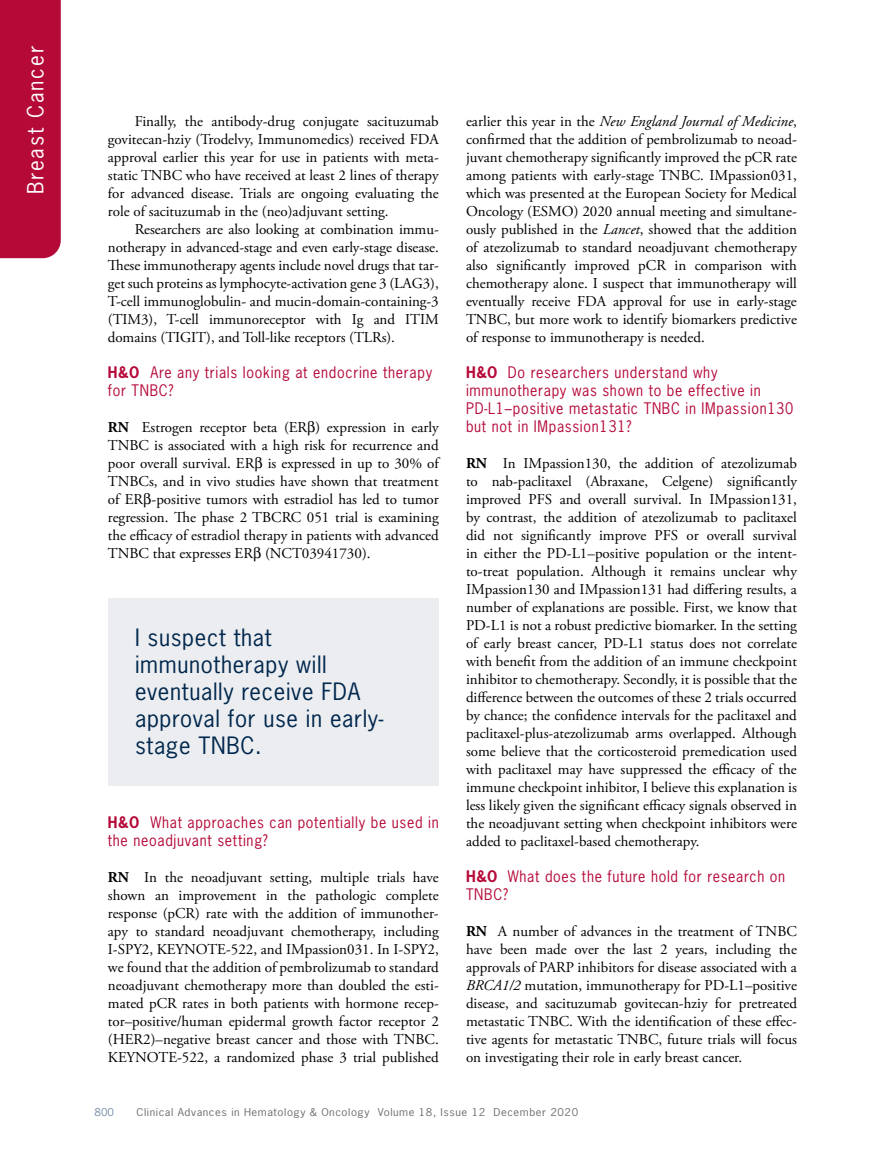
<style>
.page{position:relative;width:878px;height:1175px;background:#fff}
.page>*{position:absolute;margin:0;border:0;box-sizing:border-box;transform-origin:0 0}
.t1{font:22.5px/27px "News Gothic Std";letter-spacing:.03em;color:#00274d}
.t2{font:21px "News Gothic Std";letter-spacing:.09em;color:#fff}
.t3{font:15px/18px "Adobe Garamond Pro";color:#000;text-align:justify}
.t4{font:15px/18px "News Gothic Std";letter-spacing:.05em;color:#b50938;scale:.95 1}
.t5{font:10.2px "News Gothic Std";letter-spacing:.05em;color:#6d6e71;scale:1.11 1}
.t6{font:10.2px "News Gothic Std";color:#738ba5;scale:1.11 1}
.s1{font-weight:700}
.s2{font-style:italic}
</style>
<div class="page">
<div style="left:0;top:0;width:61px;height:258px;background:#b50938"></div>
<div style="left:108px;top:597px;width:331px;height:188px;background:#ebedf0"></div>
<h2 class="t2" style="left:22px;top:194px;width:150px;rotate:-90deg">Breast Cancer</h2>
<p class="t3" style="left:108px;top:113px;width:332px;text-indent:27px">Finally, the antibody-drug conjugate sacituzumab govitecan-hziy (Trodelvy, Immunomedics) received FDA approval earlier this year for use in patients with meta&shy;static TNBC who have received at least 2 lines of therapy for advanced disease. Trials are ongoing evaluating the role of sacituzumab in the (neo)adjuvant setting.</p>
<p class="t3" style="left:108px;top:221px;width:332px;text-indent:27px">Researchers are also looking at combination immu&shy;notherapy in advanced-stage and even early-stage disease.<br>These immunotherapy agents include novel drugs that tar&shy;get such proteins as lymphocyte-activation gene 3 (LAG3), T-cell immunoglobulin- and mucin-domain-containing-3 (TIM3), T-cell immunoreceptor with Ig and ITIM domains (TIGIT), and Toll-like receptors (TLRs).</p>
<p class="t4" style="left:108px;top:363px;width:343px"><span class="s1">H&amp;O</span> Are any trials looking at endocrine therapy for TNBC?</p>
<p class="t3" style="left:108px;top:419px;width:332px"><span class="s1">RN</span> Estrogen receptor beta (ER ) expression in early TNBC is associated with a high risk for recurrence and poor overall survival. ER is expressed in up to 30% of TNBCs, and in vivo studies have shown that treatment of ER -positive tumors with estradiol has led to tumor regression. The phase 2 TBCRC 051 trial is examining the efficacy of estradiol therapy in patients with advanced TNBC that expresses ER (NCT03941730).</p>
<h1 class="t1" style="left:135px;top:624px;width:250px">I suspect that immunotherapy will eventually receive FDA approval for use in early&shy;stage TNBC.</h1>
<p class="t4" style="left:108px;top:813px;width:350px"><span class="s1">H&amp;O</span> What approaches can potentially be used in the neoadjuvant setting?</p>
<p class="t3" style="left:108px;top:869px;width:332px"><span class="s1">RN</span> In the neoadjuvant setting, multiple trials have shown an improvement in the pathologic complete response (pCR) rate with the addition of immunother&shy;apy to standard neoadjuvant chemotherapy, including I-SPY2, KEYNOTE-522, and IMpassion031. In I-SPY2, we found that the addition of pembrolizumab to standard neoadjuvant chemotherapy more than doubled the esti&shy;mated pCR rates in both patients with hormone recep&shy;tor–positive/human epidermal growth factor receptor 2 (HER2)–negative breast cancer and those with TNBC.<br>KEYNOTE-522, a randomized phase 3 trial published</p>
<p class="t3" style="left:466px;top:113px;width:332px">earlier this year in the <span class="s2">New England Journal of Medicine</span>, confirmed that the addition of pembrolizumab to neoad&shy;juvant chemotherapy significantly improved the pCR rate among patients with early-stage TNBC. IMpassion031, which was presented at the European Society for Medical Oncology (ESMO) 2020 annual meeting and simultane&shy;ously published in the <span class="s2">Lancet</span>, showed that the addition of atezolizumab to standard neoadjuvant chemotherapy also significantly improved pCR in comparison with chemotherapy alone. I suspect that immunotherapy will eventually receive FDA approval for use in early-stage TNBC, but more work to identify biomarkers predictive of response to immunotherapy is needed.</p>
<p class="t4" style="left:466px;top:363px;width:346px"><span class="s1">H&amp;O</span> Do researchers understand why immunotherapy was shown to be effective in PD-L1–positive metastatic TNBC in IMpassion130 but not in IMpassion131?</p>
<p class="t3" style="left:466px;top:455px;width:332px"><span class="s1">RN</span> In IMpassion130, the addition of atezolizumab to nab-paclitaxel (Abraxane, Celgene) significantly improved PFS and overall survival. In IMpassion131, by contrast, the addition of atezolizumab to paclitaxel did not significantly improve PFS or overall survival in either the PD-L1–positive population or the intent&shy;to-treat population. Although it remains unclear why IMpassion130 and IMpassion131 had differing results, a number of explanations are possible. First, we know that PD-L1 is not a robust predictive biomarker. In the setting of early breast cancer, PD-L1 status does not correlate with benefit from the addition of an immune checkpoint inhibitor to chemotherapy. Secondly, it is possible that the difference between the outcomes of these 2 trials occurred by chance; the confidence intervals for the paclitaxel and paclitaxel-plus-atezolizumab arms overlapped. Although some believe that the corticosteroid premedication used with paclitaxel may have suppressed the efficacy of the immune checkpoint inhibitor, I believe this explanation is less likely given the significant efficacy signals observed in the neoadjuvant setting when checkpoint inhibitors were added to paclitaxel-based chemotherapy.</p>
<p class="t4" style="left:466px;top:867px;width:337px"><span class="s1">H&amp;O</span> What does the future hold for research on<br>TNBC?</p>
<p class="t3" style="left:466px;top:923px;width:332px"><span class="s1">RN</span> A number of advances in the treatment of TNBC have been made over the last 2 years, including the approvals of PARP inhibitors for disease associated with a <span class="s2">BRCA1/2</span> mutation, immunotherapy for PD-L1–positive disease, and sacituzumab govitecan-hziy for pretreated metastatic TNBC. With the identification of these effec&shy;tive agents for metastatic TNBC, future trials will focus on investigating their role in early breast cancer.</p>
<p class="t6" style="left:94px;top:1105px;width:19px">800</p>
<p class="t5" style="left:136px;top:1105px;width:399px">Clinical Advances in Hematology &amp; Oncology Volume 18, Issue 12 December 2020</p>
</div>
